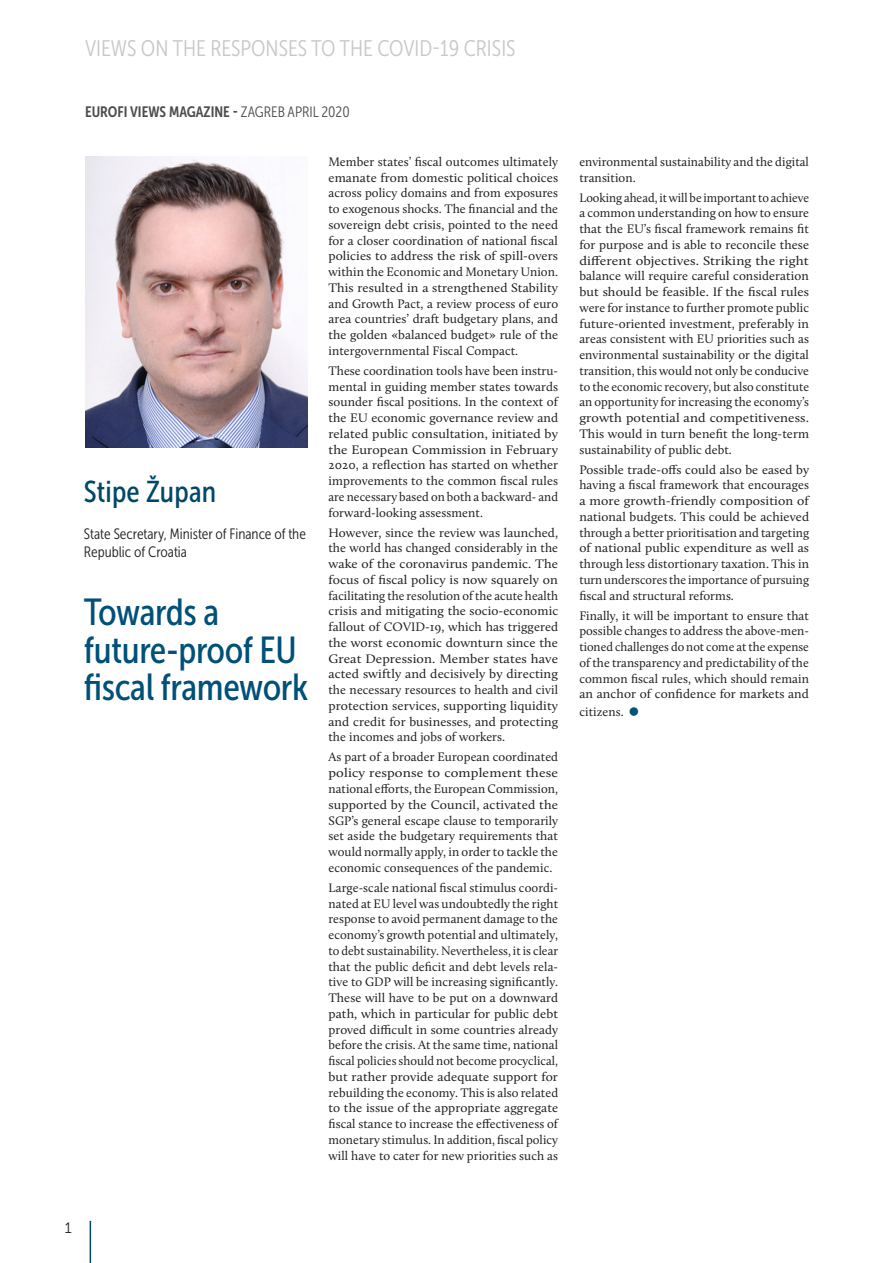
<style>
.page{position:relative;width:893px;height:1263px;background:#fff}
.page>*{position:absolute;margin:0;border:0;box-sizing:border-box;transform-origin:0 0}
.t1{font:37.5px/37.5px "Museo Sans Cond 500";letter-spacing:-.01em;color:#005078}
.BODY_TEXT{font:30px "Museo Sans Cond 500";letter-spacing:.005em;color:#004768}
.t2{font:22.5px "Museo Sans Cond 300";color:#c7c8ca}
.BODY_TEXT-2{font:15px/18px "Museo Sans Cond 300";color:#231f20}
.t3{font:15px "Museo Sans Cond 700";color:#4b4c4d}
.BULLETS{font:15px "Museo Sans 300";color:#231f20}
.BODY_TEXT-3{font:12.75px/15.8px "Calluna";letter-spacing:.005em;color:#231f20;text-align:justify}
.s1{font-family:"Museo Sans Cond 300"}
</style>
<div class="page">
<hr style="left:90px;top:1221px;width:1px;height:42px;background:#004768">
<img style="left:85px;top:156px;width:222px;height:292px">
<p class="t2" style="left:85px;top:36px;width:432px">VIEWS ON THE RESPONSES TO THE COVID-19 CRISIS</p>
<p class="t3" style="left:85px;top:103px;width:266px">EUROFI VIEWS MAGAZINE - <span class="s1">ZAGREB APRIL 2020</span></p>
<p class="BODY_TEXT" style="left:84px;top:475px;width:134px">Stipe Župan</p>
<p class="BODY_TEXT-2" style="left:84px;top:525px;width:223px">State Secretary, Minister of Finance of the<br>Republic of Croatia</p>
<p class="t1" style="left:84px;top:594px;width:226px">Towards a future-proof EU fiscal framework</p>
<p class="BODY_TEXT-3" style="left:328px;top:154px;width:231px">Member states’ fiscal outcomes ultimately emanate from domestic political choices across policy domains and from exposures to exogenous shocks. The financial and the sovereign debt crisis, pointed to the need for a closer coordination of national fiscal policies to address the risk of spill-overs within the Economic and Monetary Union.<br>This resulted in a strengthened Stability and Growth Pact, a review process of euro area countries’ draft budgetary plans, and the golden «balanced budget» rule of the intergovernmental Fiscal Compact.</p>
<p class="BODY_TEXT-3" style="left:328px;top:363px;width:231px">These coordination tools have been instru&shy;mental in guiding member states towards sounder fiscal positions. In the context of the EU economic governance review and related public consultation, initiated by the European Commission in February 2020, a reflection has started on whether improvements to the common fiscal rules are necessary based on both a backward- and forward-looking assessment.</p>
<p class="BODY_TEXT-3" style="left:328px;top:524px;width:231px">However, since the review was launched, the world has changed considerably in the wake of the coronavirus pandemic. The focus of fiscal policy is now squarely on facilitating the resolution of the acute health crisis and mitigating the socio-economic fallout of COVID-19, which has triggered the worst economic downturn since the Great Depression. Member states have acted swiftly and decisively by directing the necessary resources to health and civil protection services, supporting liquidity and credit for businesses, and protecting the incomes and jobs of workers.</p>
<p class="BODY_TEXT-3" style="left:328px;top:749px;width:231px">As part of a broader European coordinated policy response to complement these national efforts, the European Commission, supported by the Council, activated the SGP’s general escape clause to temporarily set aside the budgetary requirements that would normally apply, in order to tackle the economic consequences of the pandemic.</p>
<p class="BODY_TEXT-3" style="left:328px;top:879px;width:231px">Large-scale national fiscal stimulus coordi&shy;nated at EU level was undoubtedly the right response to avoid permanent damage to the economy’s growth potential and ultimately, to debt sustainability. Nevertheless, it is clear that the public deficit and debt levels rela&shy;tive to GDP will be increasing significantly.<br>These will have to be put on a downward path, which in particular for public debt proved difficult in some countries already before the crisis. At the same time, national fiscal policies should not become procyclical, but rather provide adequate support for rebuilding the economy. This is also related to the issue of the appropriate aggregate fiscal stance to increase the effectiveness of monetary stimulus. In addition, fiscal policy will have to cater for new priorities such as</p>
<p class="BODY_TEXT-3" style="left:579px;top:154px;width:231px">environmental sustainability and the digital transition.</p>
<p class="BODY_TEXT-3" style="left:579px;top:189px;width:231px">Looking ahead, it will be important to achieve a common understanding on how to ensure that the EU’s fiscal framework remains fit for purpose and is able to reconcile these different objectives. Striking the right balance will require careful consideration but should be feasible. If the fiscal rules were for instance to further promote public future-oriented investment, preferably in areas consistent with EU priorities such as environmental sustainability or the digital transition, this would not only be conducive to the economic recovery, but also constitute an opportunity for increasing the economy’s growth potential and competitiveness.<br>This would in turn benefit the long-term sustainability of public debt.</p>
<p class="BODY_TEXT-3" style="left:579px;top:461px;width:231px">Possible trade-offs could also be eased by having a fiscal framework that encourages a more growth-friendly composition of national budgets. This could be achieved through a better prioritisation and targeting of national public expenditure as well as through less distortionary taxation. This in turn underscores the importance of pursuing fiscal and structural reforms.</p>
<p class="BODY_TEXT-3" style="left:579px;top:607px;width:231px">Finally, it will be important to ensure that possible changes to address the above-men&shy;tioned challenges do not come at the expense of the transparency and predictability of the common fiscal rules, which should remain an anchor of confidence for markets and</p>
<p class="BODY_TEXT-3" style="left:579px;top:704px;width:46px">citizens.</p>
<p class="BULLETS" style="left:65px;top:1220px;width:8px">1</p>
</div>
